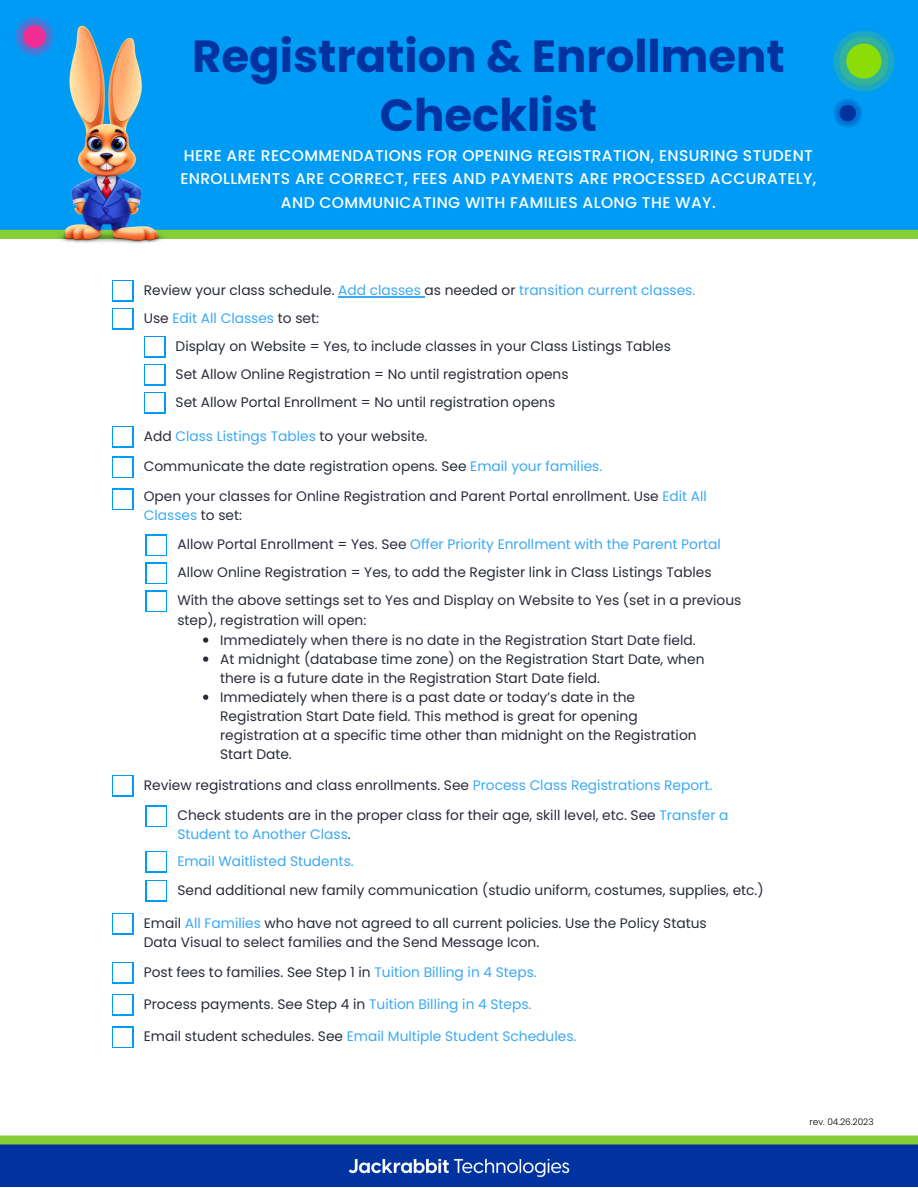
<style>
.page{position:relative;width:918px;height:1188px;background:#fff}
.page>*{position:absolute;margin:0;border:0;box-sizing:border-box;transform-origin:0 0}
.t1{font:700 45px/58.5px "Poppins";color:#0033a0;text-align:center}
.t2{font:500 15.45px/23.2px "Poppins";letter-spacing:.025em;color:#fff;text-align:center}
.t3{font:13.8px/19px "Poppins";color:#292c39}
.t4{font:13.8px/28px "Poppins";color:#3aa9f6}
.t5{font:300 9px "Poppins";color:#000}
.s1{color:#292c39}
.s2{color:#3aa9f6}
</style>
<div class="page">
<div style="left:0;top:0;width:918px;height:234px;background:#009bf5"></div>
<div style="left:0;top:230px;width:918px;height:9px;background:#85ce38"></div>
<div style="left:0;top:1141px;width:918px;height:46px;background:#0033a0"></div>
<svg style="left:0;top:1136px;width:918px;height:9px;background:#7dc53d"></svg>
<hr style="left:338px;top:296px;width:83px;height:1px;background:#3aa9f6">
<svg style="left:203px;top:637px;width:5px;height:6px"></svg>
<svg style="left:203px;top:656px;width:5px;height:6px"></svg>
<svg style="left:203px;top:695px;width:5px;height:5px"></svg>
<div style="left:112px;top:280px;width:22px;height:22px;background:linear-gradient(to right,#009bf5,#009bf5)"></div>
<div style="left:112px;top:308px;width:22px;height:22px;background:linear-gradient(to right,#009bf5,#009bf5)"></div>
<div style="left:112px;top:426px;width:22px;height:22px;background:linear-gradient(to right,#009bf5,#009bf5)"></div>
<svg style="left:112px;top:456px;width:22px;height:22px"></svg>
<svg style="left:112px;top:488px;width:22px;height:22px"></svg>
<svg style="left:112px;top:775px;width:22px;height:21px"></svg>
<div style="left:112px;top:913px;width:22px;height:22px;background:linear-gradient(to right,#009bf5,#009bf5)"></div>
<svg style="left:112px;top:962px;width:22px;height:21px"></svg>
<div style="left:112px;top:994px;width:22px;height:22px;background:linear-gradient(to right,#009bf5,#009bf5)"></div>
<svg style="left:112px;top:1026px;width:22px;height:22px"></svg>
<svg style="left:146px;top:534px;width:21px;height:22px"></svg>
<svg style="left:146px;top:805px;width:21px;height:22px"></svg>
<svg style="left:146px;top:562px;width:21px;height:22px"></svg>
<svg style="left:146px;top:880px;width:21px;height:22px"></svg>
<svg style="left:146px;top:590px;width:21px;height:22px"></svg>
<svg style="left:144px;top:336px;width:22px;height:21px"></svg>
<svg style="left:144px;top:364px;width:22px;height:21px"></svg>
<svg style="left:144px;top:392px;width:22px;height:21px"></svg>
<div style="left:114px;top:282px;width:18px;height:18px;background:#fff"></div>
<div style="left:114px;top:310px;width:18px;height:18px;background:#fff"></div>
<div style="left:114px;top:428px;width:18px;height:18px;background:#fff"></div>
<div style="left:114px;top:458px;width:18px;height:18px;background:#fff"></div>
<div style="left:114px;top:490px;width:18px;height:18px;background:#fff"></div>
<div style="left:114px;top:776px;width:18px;height:19px;background:#fff"></div>
<div style="left:114px;top:915px;width:18px;height:18px;background:#fff"></div>
<div style="left:114px;top:964px;width:18px;height:18px;background:#fff"></div>
<div style="left:114px;top:996px;width:18px;height:18px;background:#fff"></div>
<div style="left:114px;top:1028px;width:18px;height:18px;background:#fff"></div>
<div style="left:147px;top:536px;width:19px;height:18px;background:#fff"></div>
<div style="left:147px;top:807px;width:19px;height:18px;background:#fff"></div>
<div style="left:147px;top:564px;width:19px;height:18px;background:#fff"></div>
<div style="left:147px;top:882px;width:19px;height:18px;background:#fff"></div>
<div style="left:147px;top:592px;width:19px;height:18px;background:#fff"></div>
<div style="left:146px;top:337px;width:18px;height:19px;background:#fff"></div>
<div style="left:146px;top:365px;width:18px;height:19px;background:#fff"></div>
<div style="left:146px;top:393px;width:18px;height:19px;background:#fff"></div>
<img style="left:348px;top:1158px;width:222px;height:20px">
<img style="left:15px;top:17px;width:188px;height:227px">
<svg style="left:833px;top:31px;width:61px;height:61px"></svg>
<svg style="left:839px;top:37px;width:49px;height:49px"></svg>
<div style="left:846px;top:44px;width:35px;height:35px;background:#8cdc07;border-radius:50%"></div>
<svg style="left:15px;top:17px;width:39px;height:39px"></svg>
<div style="left:19px;top:21px;width:31px;height:31px;background:#5672d1;border-radius:50%"></div>
<div style="left:23px;top:25px;width:23px;height:23px;background:#f02d93;border-radius:50%"></div>
<svg style="left:833px;top:99px;width:29px;height:29px"></svg>
<div style="left:836px;top:102px;width:23px;height:23px;background:#0074d5;border-radius:50%"></div>
<div style="left:839px;top:105px;width:17px;height:17px;background:#0033a0;border-radius:50%"></div>
<h1 class="t1" style="left:192px;top:27px;width:594px">Registration &amp; Enrollment<br>Checklist</h1>
<p class="t2" style="left:180px;top:144px;width:638px">HERE ARE RECOMMENDATIONS FOR OPENING REGISTRATION, ENSURING STUDENT<br>ENROLLMENTS ARE CORRECT, FEES AND PAYMENTS ARE PROCESSED ACCURATELY,<br>AND COMMUNICATING WITH FAMILIES ALONG THE WAY.</p>
<p class="t4" style="left:144px;top:276px;width:553px"><span class="s1">Review your class schedule.</span> Add classes <span class="s1">as needed or</span> transition current classes.<br><span class="s1">Use</span> Edit All Classes <span class="s1">to set:</span></p>
<p class="t3" style="left:176px;top:332px;width:497px;line-height:28px">Display on Website = Yes, to include classes in your Class Listings Tables<br>Set Allow Online Registration = No until registration opens<br>Set Allow Portal Enrollment = No until registration opens</p>
<p class="t3" style="left:144px;top:421px;width:565px;line-height:29.8px">Add <span class="s2">Class Listings Tables</span> to your website.<br>Communicate the date registration opens. See <span class="s2">Email your families.<br></span>Open your classes for Online Registration and Parent Portal enrollment. Use <span class="s2">Edit All</span></p>
<p class="t4" style="left:144px;top:501px;width:100px">Classes <span class="s1">to set:</span></p>
<p class="t4" style="left:177px;top:531px;width:545px"><span class="s1">Allow Portal Enrollment = Yes. See</span> Offer Priority Enrollment with the Parent Portal</p>
<p class="t3" style="left:177px;top:563px;width:536px">Allow Online Registration = Yes, to add the Register link in Class Listings Tables</p>
<p class="t3" style="left:177px;top:591px;width:566px">With the above settings set to Yes and Display on Website to Yes (set in a previous step), registration will open:</p>
<p class="t3" style="left:220px;top:630px;width:486px">Immediately when there is no date in the Registration Start Date field.<br>At midnight (database time zone) on the Registration Start Date, when there is a future date in the Registration Start Date field.<br>Immediately when there is a past date or today’s date in the Registration Start Date field. This method is great for opening registration at a specific time other than midnight on the Registration Start Date.</p>
<p class="t3" style="left:144px;top:775px;width:570px">Review registrations and class enrollments. See <span class="s2">Process Class Registrations Report.</span></p>
<p class="t3" style="left:177px;top:806px;width:553px">Check students are in the proper class for their age, skill level, etc. See <span class="s2">Transfer a<br>Student to Another Class</span>.</p>
<p class="t4" style="left:177px;top:847px;width:178px">Email Waitlisted Students.</p>
<p class="t3" style="left:177px;top:881px;width:588px">Send additional new family communication (studio uniform, costumes, supplies, etc.)</p>
<p class="t3" style="left:144px;top:914px;width:564px">Email <span class="s2">All Families</span> who have not agreed to all current policies. Use the Policy Status<br>Data Visual to select families and the Send Message Icon.</p>
<p class="t3" style="left:144px;top:962px;width:395px">Post fees to families. See Step 1 in <span class="s2">Tuition Billing in 4 Steps.</span></p>
<p class="t3" style="left:144px;top:995px;width:389px">Process payments. See Step 4 in <span class="s2">Tuition Billing in 4 Steps.</span></p>
<p class="t4" style="left:144px;top:1022px;width:434px"><span class="s1">Email student schedules. See</span> Email Multiple Student Schedules.</p>
<p class="t5" style="left:810px;top:1116px;width:66px">rev. 04.26.2023</p>
</div>
